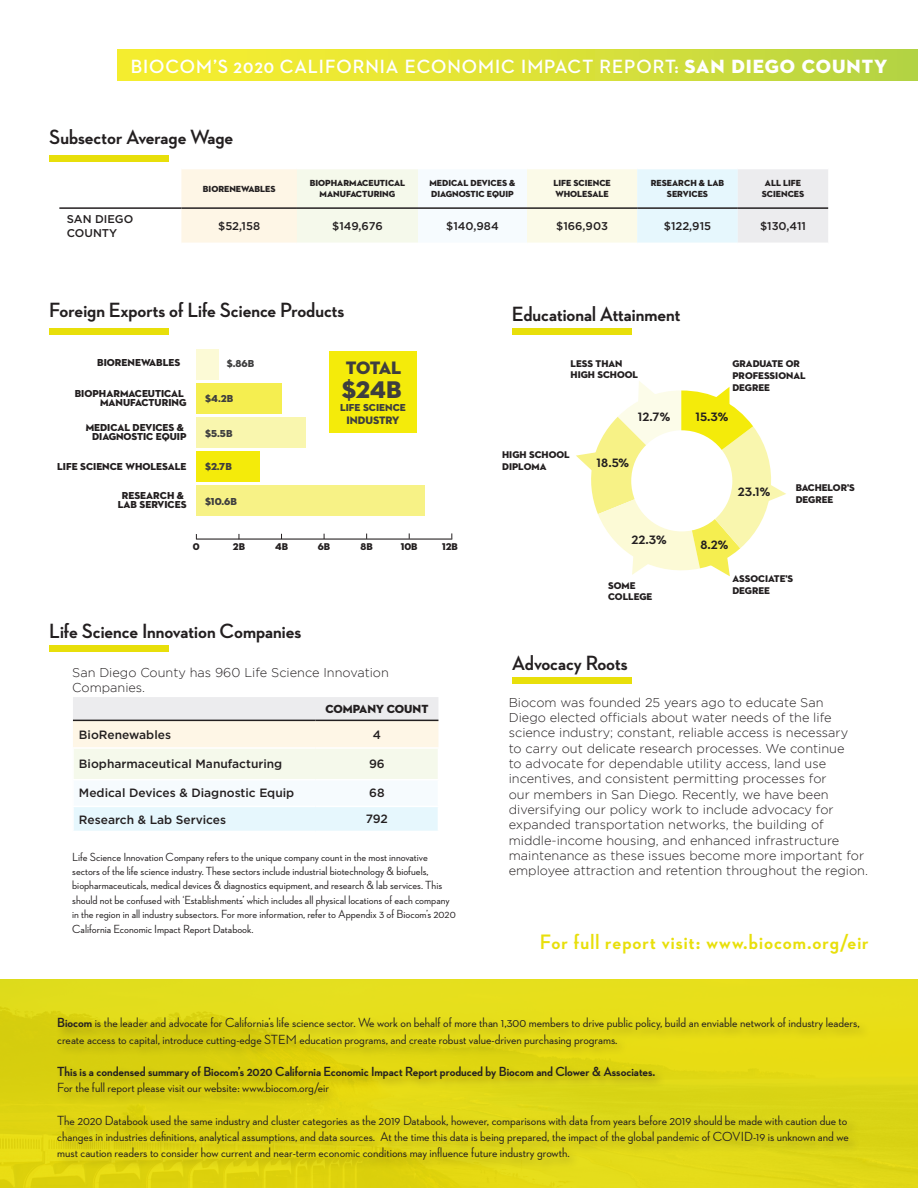
<style>
.page{position:relative;width:918px;height:1188px;background:#fff}
.page>*{position:absolute;margin:0;border:0;box-sizing:border-box;transform-origin:0 0}
.t1{font:24.6px "Neutraface 2 Display Titling";color:#3e3e3f}
.t2{font:700 21.3px "Neutraface 2 Display";letter-spacing:.05em;color:#e8df0a}
.t3{font:700 21px "Neutraface 2 Display";color:#231f20}
.t4{font:700 19.5px "Neutraface 2 Display";letter-spacing:.05em;color:#fff}
.t5{font:18.3px "Neutraface 2 Display Titling";letter-spacing:-.035em;color:#3e3e3f}
.t6{font:700 15.9px "Neutraface 2 Display";color:#231f20}
.t7{font:500 13.5px/16.2px "Neutraface 2 Display";color:#231f20}
.t8{font:700 13.5px "Neutraface 2 Display";color:#231f20}
.t9{font:300 12.75px/15.3px "Gotham";color:#231f20}
.t10{font:500 12px/14.4px "Neutraface 2 Display";color:#231f20}
.t11{font:500 12px "Gotham";color:#231f20}
.t12{font:12px "Neutraface 2 Display Titling";color:#231f20}
.t13{font:500 11.25px/13.5px "Gotham";color:#231f20}
.t14{font:10.95px "Neutraface 2 Display Titling";color:#3e3e3f}
.t15{font:10.35px/9px "Neutraface 2 Display Titling";color:#231f20;text-align:right}
.t16{font:10.35px "Neutraface 2 Display Titling";color:#3e3e3f}
.t17{font:10.05px "Neutraface 2 Display Titling";color:#231f20}
.t18{font:9.9px/11.9px "Neutraface 2 Display Titling";color:#231f20}
.t19{font:9px/10.8px "Neutraface 2 Display Titling";color:#231f20;text-align:center}
.s1{font-family:"Neutraface 2 Display Titling";font-weight:400}
.s2{font-weight:700}
</style>
<div class="page">
<img style="left:0;top:980px;width:918px;height:208px">
<div style="left:117px;top:50px;width:801px;height:31px;background:linear-gradient(to right,#fef02e,#b9d443)"></div>
<svg style="left:181px;top:169px;width:647px;height:74px"></svg>
<hr style="left:59px;top:207px;width:122px;height:2px;background:#231f20">
<hr style="left:181px;top:207px;width:116px;height:2px;background:#231f20">
<hr style="left:297px;top:207px;width:121px;height:2px;background:#231f20">
<hr style="left:418px;top:207px;width:109px;height:2px;background:#231f20">
<hr style="left:527px;top:207px;width:110px;height:2px;background:#231f20">
<hr style="left:637px;top:207px;width:101px;height:2px;background:#231f20">
<hr style="left:738px;top:207px;width:90px;height:2px;background:#231f20">
<svg style="left:73px;top:697px;width:366px;height:134px"></svg>
<hr style="left:72px;top:806px;width:243px;height:1px;background:#fff">
<hr style="left:315px;top:806px;width:124px;height:1px;background:#fff">
<div style="left:49px;top:329px;width:120px;height:6px;background:#e8df0a"></div>
<div style="left:512px;top:329px;width:119px;height:6px;background:#e8df0a"></div>
<div style="left:512px;top:678px;width:119px;height:6px;background:#e8df0a"></div>
<div style="left:49px;top:645px;width:120px;height:6px;background:#e8df0a"></div>
<div style="left:49px;top:155px;width:120px;height:6px;background:#e8df0a"></div>
<svg style="left:576px;top:381px;width:210px;height:196px"></svg>
<div style="left:631px;top:430px;width:101px;height:101px;background:#fff;border-radius:50%"></div>
<div style="left:329px;top:351px;width:88px;height:82px;background:#f4eb0a"></div>
<hr style="left:196px;top:539px;width:256px;height:1px;background:#231f20">
<div style="left:196px;top:485px;width:229px;height:31px;background:#f7f286"></div>
<div style="left:196px;top:451px;width:64px;height:31px;background:#f4eb0a"></div>
<div style="left:196px;top:417px;width:110px;height:31px;background:#f9f6ae"></div>
<div style="left:196px;top:383px;width:85px;height:31px;background:#f5ee50"></div>
<div style="left:196px;top:349px;width:23px;height:31px;background:#fcfad6"></div>
<div style="left:55px;top:1015px;width:817px;height:157px;background:#231f20;opacity:.35"></div>
<p class="t4" style="left:131px;top:55px;width:758px">BIOCOM’S 2020 CALIFORNIA ECONOMIC IMPACT REPORT: <span class="s1">SAN DIEGO COUNTY</span></p>
<p class="t3" style="left:49px;top:125px;width:186px">Subsector Average Wage</p>
<p class="t19" style="left:203px;top:183px;width:74px">BIORENEWABLES</p>
<p class="t19" style="left:310px;top:178px;width:97px">BIOPHARMACEUTICAL<br>MANUFACTURING</p>
<p class="t19" style="left:429px;top:178px;width:88px;text-align:left">MEDICAL DEVICES &amp;<br>DIAGNOSTIC EQUIP</p>
<p class="t19" style="left:553px;top:178px;width:59px;text-align:left">LIFE SCIENCE<br>WHOLESALE</p>
<p class="t19" style="left:651px;top:178px;width:75px">RESEARCH &amp; LAB<br>SERVICES</p>
<p class="t19" style="left:762px;top:178px;width:44px">ALL LIFE<br>SCIENCES</p>
<p class="t13" style="left:67px;top:212px;width:68px">SAN DIEGO<br>COUNTY</p>
<p class="t13" style="left:218px;top:219px;width:44px">$52,158</p>
<p class="t13" style="left:332px;top:219px;width:52px">$149,676</p>
<p class="t13" style="left:446px;top:219px;width:54px">$140,984</p>
<p class="t13" style="left:556px;top:219px;width:53px">$166,903</p>
<p class="t13" style="left:664px;top:219px;width:49px">$122,915</p>
<p class="t13" style="left:760px;top:219px;width:47px">$130,411</p>
<p class="t3" style="left:49px;top:298px;width:297px">Foreign Exports of Life Science Products</p>
<p class="t15" style="left:97px;top:358px;width:85px">BIORENEWABLES</p>
<p class="t15" style="left:75px;top:389px;width:113px">BIOPHARMACEUTICAL<br>MANUFACTURING</p>
<p class="t15" style="left:86px;top:423px;width:102px">MEDICAL DEVICES &amp;<br>DIAGNOSTIC EQUIP</p>
<p class="t15" style="left:57px;top:462px;width:131px">LIFE SCIENCE WHOLESALE</p>
<p class="t15" style="left:118px;top:491px;width:70px;text-align:center">RESEARCH &amp;<br>LAB SERVICES</p>
<p class="t16" style="left:227px;top:357px;width:29px">$.86B</p>
<p class="t16" style="left:205px;top:392px;width:30px">$4.2B</p>
<p class="t16" style="left:205px;top:427px;width:29px">$5.5B</p>
<p class="t16" style="left:205px;top:460px;width:28px">$2.7B</p>
<p class="t16" style="left:205px;top:495px;width:33px">$10.6B</p>
<p class="t5" style="left:346px;top:356px;width:57px">TOTAL</p>
<p class="t16" style="left:340px;top:401px;width:67px">LIFE SCIENCE</p>
<p class="t14" style="left:346px;top:413px;width:54px">INDUSTRY</p>
<p class="t1" style="left:342px;top:374px;width:61px">$24B</p>
<p class="t17" style="left:193px;top:540px;width:8px">0</p>
<p class="t17" style="left:233px;top:540px;width:14px">2B</p>
<p class="t17" style="left:275px;top:540px;width:15px">4B</p>
<p class="t17" style="left:318px;top:540px;width:14px">6B</p>
<p class="t17" style="left:361px;top:540px;width:14px">8B</p>
<p class="t17" style="left:401px;top:540px;width:18px">10B</p>
<p class="t17" style="left:442px;top:540px;width:17px">12B</p>
<p class="t3" style="left:49px;top:619px;width:254px">Life Science Innovation Companies</p>
<p class="t9" style="left:72px;top:664px;width:318px">San Diego County has 960 Life Science Innovation<br>Companies.</p>
<p class="t12" style="left:325px;top:702px;width:105px">COMPANY COUNT</p>
<p class="t11" style="left:79px;top:726px;width:94px">BioRenewables</p>
<p class="t11" style="left:373px;top:726px;width:10px">4</p>
<p class="t11" style="left:79px;top:756px;width:205px">Biopharmaceutical Manufacturing</p>
<p class="t11" style="left:369px;top:756px;width:17px">96</p>
<p class="t11" style="left:79px;top:785px;width:217px">Medical Devices &amp; Diagnostic Equip</p>
<p class="t11" style="left:369px;top:785px;width:17px">68</p>
<p class="t11" style="left:79px;top:812px;width:149px">Research &amp; Lab Services</p>
<p class="t11" style="left:366px;top:811px;width:24px">792</p>
<p class="t10" style="left:72px;top:849px;width:385px">Life Science Innovation Company refers to the unique company count in the most innovative sectors of the life science industry. These sectors include industrial biotechnology &amp; biofuels, biopharmaceuticals, medical devices &amp; diagnostics equipment, and research &amp; lab services. This should not be confused with ‘Establishments’ which includes all physical locations of each company in the region in all industry subsectors. For more information, refer to Appendix 3 of Biocom’s 2020<br>California Economic Impact Report Databook.</p>
<p class="t3" style="left:512px;top:302px;width:170px">Educational Attainment</p>
<p class="t18" style="left:571px;top:357px;width:69px">LESS THAN<br>HIGH SCHOOL</p>
<p class="t18" style="left:502px;top:448px;width:69px">HIGH SCHOOL<br>DIPLOMA</p>
<p class="t6" style="left:638px;top:407px;width:34px">12.7%</p>
<p class="t6" style="left:597px;top:453px;width:34px">18.5%</p>
<p class="t6" style="left:631px;top:530px;width:37px">22.3%</p>
<p class="t18" style="left:608px;top:579px;width:46px">SOME<br>COLLEGE</p>
<p class="t18" style="left:732px;top:358px;width:75px">GRADUATE OR<br>PROFESSIONAL<br>DEGREE</p>
<p class="t6" style="left:695px;top:407px;width:35px">15.3%</p>
<p class="t6" style="left:738px;top:481px;width:34px">23.1%</p>
<p class="t6" style="left:700px;top:535px;width:30px">8.2%</p>
<p class="t18" style="left:796px;top:481px;width:61px">BACHELOR'S<br>DEGREE</p>
<p class="t18" style="left:732px;top:573px;width:62px">ASSOCIATE'S<br>DEGREE</p>
<p class="t3" style="left:512px;top:652px;width:117px">Advocacy Roots</p>
<p class="t9" style="left:509px;top:694px;width:361px">Biocom was founded 25 years ago to educate San<br>Diego elected officials about water needs of the life science industry; constant, reliable access is necessary<br>to carry out delicate research processes. We continue<br>to advocate for dependable utility access, land use incentives, and consistent permitting processes for<br>our members in San Diego. Recently, we have been diversifying our policy work to include advocacy for expanded transportation networks, the building of middle-income housing, and enhanced infrastructure maintenance as these issues become more important for employee attraction and retention throughout the region.</p>
<p class="t2" style="left:540px;top:929px;width:330px">For full report visit: www.biocom.org/eir</p>
<p class="t7" style="left:57px;top:1015px;width:804px"><span class="s2">Biocom</span> is the leader and advocate for California’s life science sector. We work on behalf of more than 1,300 members to drive public policy, build an enviable network of industry leaders, create access to capital, introduce cutting-edge STEM education programs, and create robust value-driven purchasing programs.</p>
<p class="t8" style="left:57px;top:1064px;width:600px">This is a condensed summary of Biocom’s 2020 California Economic Impact Report produced by Biocom and Clower &amp; Associates.</p>
<p class="t7" style="left:57px;top:1080px;width:273px">For the full report please visit our website: www.biocom.org/eir</p>
<p class="t7" style="left:57px;top:1112px;width:793px;text-align:justify">The 2020 Databook used the same industry and cluster categories as the 2019 Databook, however, comparisons with data from years before 2019 should be made with caution due to changes in industries definitions, analytical assumptions, and data sources. At the time this data is being prepared, the impact of the global pandemic of COVID-19 is unknown and we must caution readers to consider how current and near-term economic conditions may influence future industry growth.</p>
</div>
